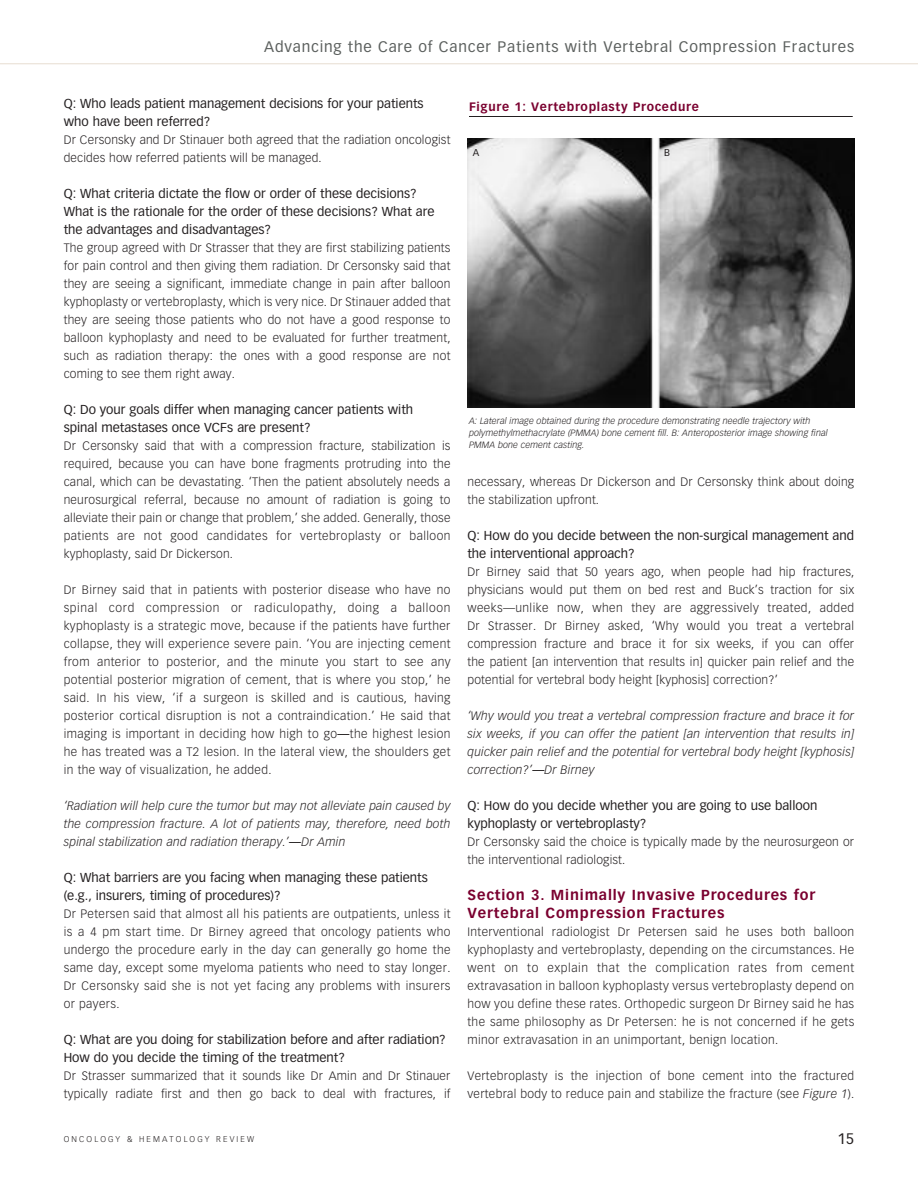
<style>
.page{position:relative;width:918px;height:1188px;background:#fff}
.page>*{position:absolute;margin:0;border:0;box-sizing:border-box;transform-origin:0 0}
.t1{font:15px "Vectora LT Std";letter-spacing:.055em;color:#5c605e}
.t2{font:15px "Vectora LT Std";color:#231f20}
.t3{font:700 14.25px/18px "Vectora LT Std";letter-spacing:.06em;color:#7a002f}
.t4{font:12.75px/18px "Vectora LT Std";color:#231f20}
.t5{font:300 12px/18px "Vectora LT Std";letter-spacing:.015em;color:#231f20;text-align:justify}
.t6{font:italic 300 12px/18px "Vectora LT Std";letter-spacing:.015em;color:#231f20;text-align:justify}
.t7{font:700 12px "Vectora LT Std";letter-spacing:.06em;color:#7a002f}
.t8{font:9.75px "Vectora LT Std";color:#231f20}
.t9{font:italic 300 9px/12px "Vectora LT Std";letter-spacing:.01em;color:#231f20}
.t10{font:300 8.25px "Vectora LT Std";letter-spacing:.26em;color:#231f20}
.s1{font-family:"Lucida Sans Unicode";font-weight:400}
.s2{font-family:"Lucida Sans Unicode";font-weight:400;font-style:normal}
.s3{font-style:italic}
</style>
<div class="page">
<hr style="left:0;top:63px;width:918px;height:1px;background:#e7ddd1">
<img style="left:468px;top:138px;width:386px;height:270px">
<hr style="left:469px;top:116px;width:384px;height:1px;background:#231f20">
<p class="t1" style="left:264px;top:40px;width:592px">Advancing the Care of Cancer Patients with Vertebral Compression Fractures</p>
<p class="t4" style="left:64px;top:96px;width:361px">Q: Who leads patient management decisions for your patients who have been referred?</p>
<p class="t5" style="left:64px;top:132px;width:388px">Dr Cersonsky and Dr Stinauer both agreed that the radiation oncologist decides how referred patients will be managed.</p>
<p class="t4" style="left:64px;top:186px;width:372px">Q: What criteria dictate the flow or order of these decisions?<br>What is the rationale for the order of these decisions? What are the advantages and disadvantages?</p>
<p class="t5" style="left:64px;top:240px;width:388px">The group agreed with Dr Strasser that they are first stabilizing patients for pain control and then giving them radiation. Dr Cersonsky said that they are seeing a significant, immediate change in pain after balloon kyphoplasty or vertebroplasty, which is very nice. Dr Stinauer added that they are seeing those patients who do not have a good response to balloon kyphoplasty and need to be evaluated for further treatment, such as radiation therapy: the ones with a good response are not coming to see them right away.</p>
<p class="t4" style="left:64px;top:402px;width:351px">Q: Do your goals differ when managing cancer patients with spinal metastases once VCFs are present?</p>
<p class="t5" style="left:64px;top:438px;width:388px">Dr Cersonsky said that with a compression fracture, stabilization is required, because you can have bone fragments protruding into the canal, which can be devastating. ‘Then the patient absolutely needs a neurosurgical referral, because no amount of radiation is going to alleviate their pain or change that problem,’ she added. Generally, those patients are not good candidates for vertebroplasty or balloon kyphoplasty, said Dr Dickerson.</p>
<p class="t5" style="left:64px;top:582px;width:388px">Dr Birney said that in patients with posterior disease who have no spinal cord compression or radiculopathy, doing a balloon kyphoplasty is a strategic move, because if the patients have further collapse, they will experience severe pain. ‘You are injecting cement from anterior to posterior, and the minute you start to see any potential posterior migration of cement, that is where you stop,’ he said. In his view, ‘if a surgeon is skilled and is cautious, having posterior cortical disruption is not a contraindication.’ He said that imaging is important in deciding how high to go<span class="s1">─</span>the highest lesion he has treated was a T2 lesion. In the lateral view, the shoulders get in the way of visualization, he added.</p>
<p class="t6" style="left:64px;top:798px;width:388px">‘Radiation will help cure the tumor but may not alleviate pain caused by the compression fracture. A lot of patients may, therefore, need both spinal stabilization and radiation therapy.’<span class="s2">─</span>Dr Amin</p>
<p class="t4" style="left:64px;top:870px;width:366px">Q: What barriers are you facing when managing these patients (e.g., insurers, timing of procedures)?</p>
<p class="t5" style="left:64px;top:906px;width:388px">Dr Petersen said that almost all his patients are outpatients, unless it is a 4 pm start time. Dr Birney agreed that oncology patients who undergo the procedure early in the day can generally go home the same day, except some myeloma patients who need to stay longer.<br>Dr Cersonsky said she is not yet facing any problems with insurers or payers.</p>
<p class="t4" style="left:64px;top:1032px;width:384px">Q: What are you doing for stabilization before and after radiation?<br>How do you decide the timing of the treatment?</p>
<p class="t5" style="left:64px;top:1068px;width:388px">Dr Strasser summarized that it sounds like Dr Amin and Dr Stinauer typically radiate first and then go back to deal with fractures, if</p>
<p class="t7" style="left:469px;top:101px;width:231px">Figure 1: Vertebroplasty Procedure</p>
<p class="t8" style="left:473px;top:148px;width:8px">A</p>
<p class="t8" style="left:664px;top:148px;width:7px">B</p>
<p class="t9" style="left:469px;top:416px;width:360px">A: Lateral image obtained during the procedure demonstrating needle trajectory with polymethylmethacrylate (PMMA) bone cement fill. B: Anteroposterior image showing final<br>PMMA bone cement casting.</p>
<p class="t5" style="left:468px;top:474px;width:388px">necessary, whereas Dr Dickerson and Dr Cersonsky think about doing the stabilization upfront.</p>
<p class="t4" style="left:468px;top:528px;width:388px">Q: How do you decide between the non-surgical management and the interventional approach?</p>
<p class="t5" style="left:468px;top:564px;width:388px">Dr Birney said that 50 years ago, when people had hip fractures, physicians would put them on bed rest and Buck’s traction for six weeks—unlike now, when they are aggressively treated, added Dr Strasser. Dr Birney asked, ‘Why would you treat a vertebral compression fracture and brace it for six weeks, if you can offer the patient [an intervention that results in] quicker pain relief and the potential for vertebral body height [kyphosis] correction?’</p>
<p class="t6" style="left:468px;top:708px;width:388px">‘Why would you treat a vertebral compression fracture and brace it for six weeks, if you can offer the patient [an intervention that results in] quicker pain relief and the potential for vertebral body height [kyphosis] correction?’<span class="s2">─</span>Dr Birney</p>
<p class="t4" style="left:468px;top:798px;width:351px">Q: How do you decide whether you are going to use balloon kyphoplasty or vertebroplasty?</p>
<p class="t5" style="left:468px;top:834px;width:388px">Dr Cersonsky said the choice is typically made by the neurosurgeon or the interventional radiologist.</p>
<p class="t3" style="left:468px;top:887px;width:349px">Section 3. Minimally Invasive Procedures for<br>Vertebral Compression Fractures</p>
<p class="t5" style="left:468px;top:924px;width:388px">Interventional radiologist Dr Petersen said he uses both balloon kyphoplasty and vertebroplasty, depending on the circumstances. He went on to explain that the complication rates from cement extravasation in balloon kyphoplasty versus vertebroplasty depend on how you define these rates. Orthopedic surgeon Dr Birney said he has the same philosophy as Dr Petersen: he is not concerned if he gets minor extravasation in an unimportant, benign location.</p>
<p class="t5" style="left:468px;top:1068px;width:388px">Vertebroplasty is the injection of bone cement into the fractured vertebral body to reduce pain and stabilize the fracture (see <span class="s3">Figure 1</span>).</p>
<p class="t10" style="left:64px;top:1136px;width:192px">ONCOLOGY &amp; HEMATOLOGY REVIEW</p>
<p class="t2" style="left:838px;top:1133px;width:18px">15</p>
</div>
